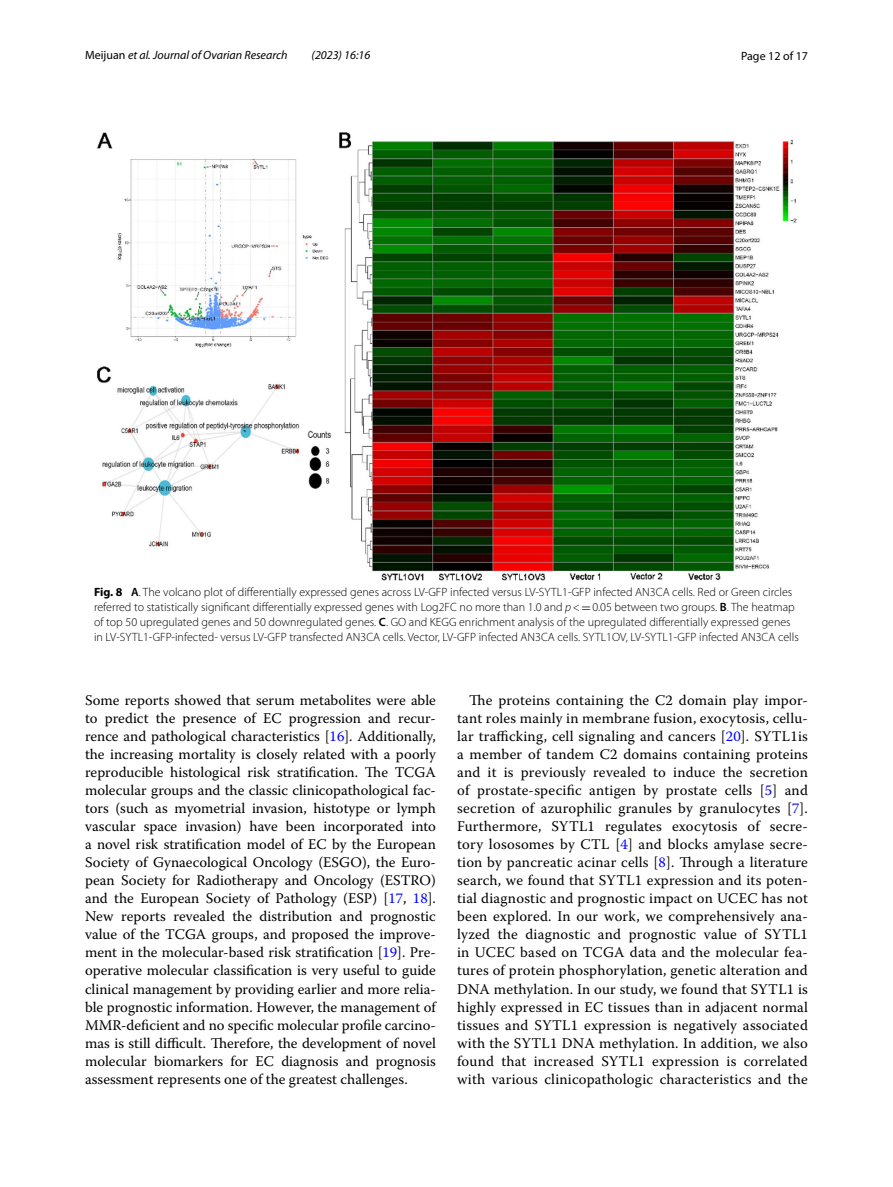
<style>
.page{position:relative;width:893px;height:1187px;background:#fff}
.page>*{position:absolute;margin:0;border:0;box-sizing:border-box;transform-origin:0 0}
.t1{font:14.7px/18px "Warnock Pro";letter-spacing:.01em;color:#000;text-align:justify}
.t2{font:300 12px/15px "Myriad Pro";color:#000}
.t3{font:italic 12px "Myriad Pro";color:#000}
.t4{font:12px "Myriad Pro";color:#000}
.s1{font-style:normal}
.s2{font-weight:700}
.s3{font-weight:600}
.s4{font-style:italic}
.s5{font-family:"MTSY";font-weight:400}
.s6{color:#00f}
</style>
<div class="page">
<img style="left:97px;top:133px;width:700px;height:447px">
<p class="t3" style="left:85px;top:48px;width:204px"><span class="s1">Meijuan</span> et al. Journal of Ovarian Research</p>
<p class="t3" style="left:312px;top:48px;width:60px">(2023) 16:16</p>
<p class="t4" style="left:741px;top:48px;width:68px">Page 12 of 17</p>
<p class="t2" style="left:94px;top:584px;width:706px"><span class="s2">Fig. 8</span> <span class="s3">A</span>. The volcano plot of differentially expressed genes across LV-GFP infected versus LV-SYTL1-GFP infected AN3CA cells. Red or Green circles referred to statistically significant differentially expressed genes with Log2FC no more than 1.0 and <span class="s4">p</span>&lt;<span class="s5">=</span>0.05 between two groups. <span class="s3">B</span>. The heatmap of top 50 upregulated genes and 50 downregulated genes. <span class="s3">C</span>. GO and KEGG enrichment analysis of the upregulated differentially expressed genes in LV-SYTL1-GFP-infected- versus LV-GFP transfected AN3CA cells. Vector, LV-GFP infected AN3CA cells. SYTL1OV, LV-SYTL1-GFP infected AN3CA cells</p>
<p class="t1" style="left:85px;top:691px;width:352px">Some reports showed that serum metabolites were able to predict the presence of EC progression and recur&shy;rence and pathological characteristics [<span class="s6">16</span>]. Additionally, the increasing mortality is closely related with a poorly reproducible histological risk stratification. The TCGA molecular groups and the classic clinicopathological fac&shy;tors (such as myometrial invasion, histotype or lymph vascular space invasion) have been incorporated into a novel risk stratification model of EC by the European Society of Gynaecological Oncology (ESGO), the Euro&shy;pean Society for Radiotherapy and Oncology (ESTRO) and the European Society of Pathology (ESP) [<span class="s6">17</span>, <span class="s6">18</span>].<br>New reports revealed the distribution and prognostic value of the TCGA groups, and proposed the improve&shy;ment in the molecular-based risk stratification [<span class="s6">19</span>]. Pre&shy;operative molecular classification is very useful to guide clinical management by providing earlier and more relia&shy;ble prognostic information. However, the management of MMR-deficient and no specific molecular profile carcino&shy;mas is still difficult. Therefore, the development of novel molecular biomarkers for EC diagnosis and prognosis assessment represents one of the greatest challenges.</p>
<p class="t1" style="left:457px;top:691px;width:352px;text-indent:12px">The proteins containing the C2 domain play impor&shy;tant roles mainly in membrane fusion, exocytosis, cellu&shy;lar trafficking, cell signaling and cancers [<span class="s6">20</span>]. SYTL1is a member of tandem C2 domains containing proteins and it is previously revealed to induce the secretion of prostate-specific antigen by prostate cells [<span class="s6">5</span>] and secretion of azurophilic granules by granulocytes [<span class="s6">7</span>].<br>Furthermore, SYTL1 regulates exocytosis of secre&shy;tory lososomes by CTL [<span class="s6">4</span>] and blocks amylase secre&shy;tion by pancreatic acinar cells [<span class="s6">8</span>]. Through a literature search, we found that SYTL1 expression and its poten&shy;tial diagnostic and prognostic impact on UCEC has not been explored. In our work, we comprehensively ana&shy;lyzed the diagnostic and prognostic value of SYTL1 in UCEC based on TCGA data and the molecular fea&shy;tures of protein phosphorylation, genetic alteration and DNA methylation. In our study, we found that SYTL1 is highly expressed in EC tissues than in adjacent normal tissues and SYTL1 expression is negatively associated with the SYTL1 DNA methylation. In addition, we also found that increased SYTL1 expression is correlated with various clinicopathologic characteristics and the</p>
</div>
